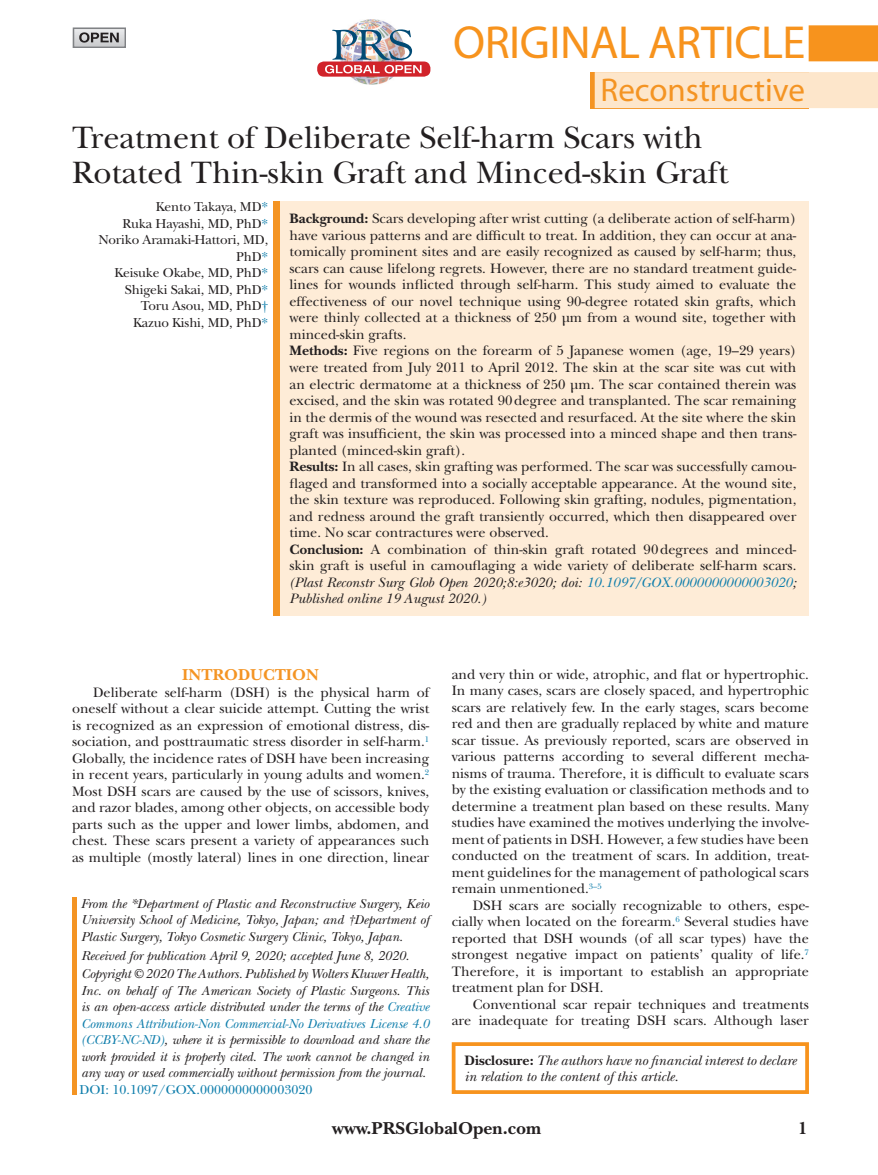
<style>
.page{position:relative;width:878px;height:1175px;background:#fff}
.page>*{position:absolute;margin:0;border:0;box-sizing:border-box;transform-origin:0 0}
.t1{font:46.5px "Myriad Pro";letter-spacing:-.01em;color:#f7931d}
.t2{font:33px "Myriad Pro";color:#f49423}
.t3{font:32.25px/34.5px "New Baskerville Std";color:#231f20}
.t4{font:700 18px "New Baskerville Std";color:#231f20}
.t5{font:700 16.5px "New Baskerville Std";color:#f49423}
.t6{font:14.25px/16.5px "New Baskerville Std";color:#231f20;text-align:justify}
.t7{font:italic 14.25px/16.5px "New Baskerville Std";color:#231f20}
.t8{font:italic 13.5px/16.5px "New Baskerville Std";letter-spacing:-.005em;color:#231f20;text-align:justify}
.t9{font:13.5px/16.5px "New Baskerville Std";letter-spacing:-.01em;color:#231f20;text-align:right}
.t10{font:13.5px "New Baskerville Std";color:#0f7eac}
.s1{color:#0f7eac}
.s2{font-weight:700}
.s3{font-style:italic}
.s4{font-style:italic;color:#0f7eac}
.s5{font-weight:700;font-style:normal}
</style>
<div class="page">
<div style="left:73px;top:28px;width:52px;height:20px;border:2px solid #808285"></div>
<svg style="left:79px;top:32px;width:40px;height:11px"></svg>
<div style="left:452px;top:1042px;width:356px;height:52px;border:4px solid #f7931d"></div>
<div style="left:594px;top:72px;width:284px;height:36px;background:#fde6cb"></div>
<hr style="left:72px;top:897px;width:4px;height:49px;background:#f49423">
<hr style="left:72px;top:946px;width:4px;height:19px;background:#f49423">
<hr style="left:72px;top:965px;width:4px;height:118px;background:#f49423">
<hr style="left:72px;top:1081px;width:4px;height:13px;background:#f49423">
<div style="left:274px;top:126px;width:534px;height:490px;background:#feecd7"></div>
<div style="left:274px;top:190px;width:534px;height:11px;background:#fff"></div>
<div style="left:274px;top:201px;width:6px;height:142px;background:#f49423"></div>
<div style="left:274px;top:333px;width:6px;height:126px;background:#f49423"></div>
<div style="left:274px;top:448px;width:6px;height:93px;background:#f49423"></div>
<div style="left:274px;top:531px;width:6px;height:85px;background:#f49423"></div>
<div style="left:72px;top:126px;width:736px;height:67px;background:#fff"></div>
<div style="left:808px;top:25px;width:70px;height:36px;background:#f7931d"></div>
<img style="left:348px;top:20px;width:48px;height:64px">
<svg style="left:317px;top:61px;width:113px;height:16px"></svg>
<img style="left:325px;top:29px;width:96px;height:44px">
<h1 class="t1" style="left:453px;top:14px;width:354px">Original Article</h1>
<h2 class="t2" style="left:600px;top:69px;width:206px">Reconstructive</h2>
<h3 class="t3" style="left:72px;top:121px;width:657px">Treatment of Deliberate Self-harm Scars with<br>Rotated Thin-skin Graft and Minced-skin Graft</h3>
<p class="t9" style="left:98px;top:199px;width:171px">Kento Takaya, MD<span class="s1">*<br></span>Ruka Hayashi, MD, PhD<span class="s1">*<br></span>Noriko Aramaki-Hattori, MD,<br>PhD<span class="s1">*<br></span>Keisuke Okabe, MD, PhD<span class="s1">*<br></span>Shigeki Sakai, MD, PhD<span class="s1">*<br></span>Toru Asou, MD, PhD<span class="s1">†<br></span>Kazuo Kishi, MD, PhD<span class="s1">*</span></p>
<p class="t6" style="left:289px;top:211px;width:508px;text-align:left"><span class="s2">Background:</span> Scars developing after wrist cutting (a deliberate action of self-harm) have various patterns and are difficult to treat. In addition, they can occur at ana&shy;tomically prominent sites and are easily recognized as caused by self-harm; thus, scars can cause lifelong regrets. However, there are no standard treatment guide&shy;lines for wounds inflicted through self-harm. This study aimed to evaluate the effectiveness of our novel technique using 90-degree rotated skin grafts, which were thinly collected at a thickness of 250 μm from a wound site, together with minced-skin grafts.<br><span class="s2">Methods:</span> Five regions on the forearm of 5 Japanese women (age, 19–29 years) were treated from July 2011 to April 2012. The skin at the scar site was cut with an electric dermatome at a thickness of 250 μm. The scar contained therein was excised, and the skin was rotated 90degree and transplanted. The scar remaining in the dermis of the wound was resected and resurfaced. At the site where the skin graft was insufficient, the skin was processed into a minced shape and then trans&shy;planted (minced-skin graft).<br><span class="s2">Results:</span> In all cases, skin grafting was performed. The scar was successfully camou&shy;flaged and transformed into a socially acceptable appearance. At the wound site, the skin texture was reproduced. Following skin grafting, nodules, pigmentation, and redness around the graft transiently occurred, which then disappeared over time. No scar contractures were observed.<br><span class="s2">Conclusion:</span> A combination of thin-skin graft rotated 90degrees and minced&shy;skin graft is useful in camouflaging a wide variety of deliberate self-harm scars. <span class="s3">(Plast Reconstr Surg Glob Open 2020;8:e3020; doi:</span> <span class="s4">10.1097/GOX.0000000000003020</span><span class="s3">; Published online 19 August 2020.)</span></p>
<p class="t5" style="left:182px;top:665px;width:138px">INTRODUCTION</p>
<p class="t6" style="left:72px;top:684px;width:359px;text-indent:21px">Deliberate self-harm (DSH) is the physical harm of oneself without a clear suicide attempt. Cutting the wrist is recognized as an expression of emotional distress, dis&shy;sociation, and posttraumatic stress disorder in self-harm.<sup>1<br></sup>Globally, the incidence rates of DSH have been increasing in recent years, particularly in young adults and women.<sup>2<br></sup>Most DSH scars are caused by the use of scissors, knives, and razor blades, among other objects, on accessible body parts such as the upper and lower limbs, abdomen, and chest. These scars present a variety of appearances such as multiple (mostly lateral) lines in one direction, linear</p>
<p class="t8" style="left:81px;top:895px;width:350px">From the *Department of Plastic and Reconstructive Surgery, Keio University School of Medicine, Tokyo, Japan; and †Department of Plastic Surgery, Tokyo Cosmetic Surgery Clinic, Tokyo, Japan.</p>
<p class="t8" style="left:81px;top:946px;width:350px;line-height:18.8px">Received for publication April 9, 2020; accepted June 8, 2020.<br>Copyright © 2020 The Authors. Published by Wolters Kluwer Health,</p>
<p class="t8" style="left:81px;top:982px;width:350px">Inc. on behalf of The American Society of Plastic Surgeons. This is an open-access article distributed under the terms of the <span class="s1">Creative Commons Attribution-Non Commercial-No Derivatives License 4.0 (CCBY-NC-ND)</span>, where it is permissible to download and share the work provided it is properly cited. The work cannot be changed in any way or used commercially without permission from the journal.</p>
<p class="t10" style="left:80px;top:1081px;width:234px">DOI: 10.1097/GOX.0000000000003020</p>
<p class="t6" style="left:452px;top:666px;width:359px">and very thin or wide, atrophic, and flat or hypertrophic.<br>In many cases, scars are closely spaced, and hypertrophic scars are relatively few. In the early stages, scars become red and then are gradually replaced by white and mature scar tissue. As previously reported, scars are observed in various patterns according to several different mecha&shy;nisms of trauma. Therefore, it is difficult to evaluate scars by the existing evaluation or classification methods and to determine a treatment plan based on these results. Many studies have examined the motives underlying the involve&shy;ment of patients in DSH. However, a few studies have been conducted on the treatment of scars. In addition, treat&shy;ment guidelines for the management of pathological scars remain unmentioned.<sup>3–5</sup></p>
<p class="t6" style="left:451px;top:897px;width:359px;text-indent:21px">DSH scars are socially recognizable to others, espe&shy;cially when located on the forearm.<sup>6</sup> Several studies have reported that DSH wounds (of all scar types) have the strongest negative impact on patients’ quality of life.<sup>7<br></sup>Therefore, it is important to establish an appropriate treatment plan for DSH.</p>
<p class="t6" style="left:451px;top:996px;width:359px;text-align:right">Conventional scar repair techniques and treatments are inadequate for treating DSH scars. Although laser</p>
<p class="t7" style="left:464px;top:1052px;width:333px"><span class="s5">Disclosure:</span> The authors have no financial interest to declare in relation to the content of this article.</p>
<p class="t4" style="left:332px;top:1118px;width:210px">www.PRSGlobalOpen.com</p>
<p class="t4" style="left:798px;top:1118px;width:11px">1</p>
</div>
